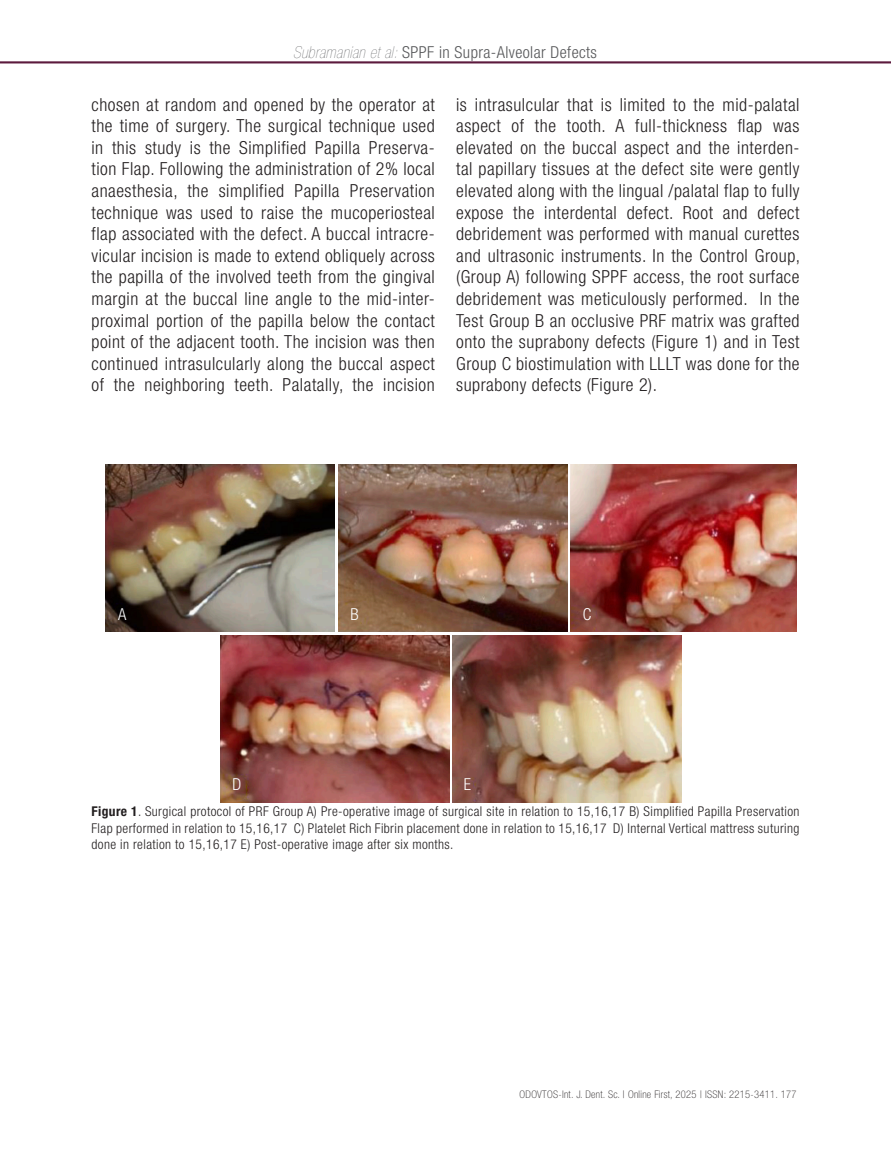
<style>
.page{position:relative;width:891px;height:1161px;background:#fff}
.page>*{position:absolute;margin:0;border:0;box-sizing:border-box;transform-origin:0 0}
.Texto_general_con_sangría{font:300 condensed 18px/21.6px "Helvetica Neue LT Std";letter-spacing:.03em;color:#231f20;text-align:justify}
.t1{font:300 condensed 16.5px "Helvetica Neue LT Std";letter-spacing:.025em;color:#57585a}
.fuentes_de_tablas{font:300 condensed 16.5px "Helvetica Neue LT Std";color:#fff}
.fuentes_de_tablas-2{font:300 condensed 13.5px/16.2px "Helvetica Neue LT Std";letter-spacing:.03em;color:#231f20;text-align:justify}
.t2{font:100 condensed 10.5px "Helvetica Neue LT Std";letter-spacing:.03em;color:#231f20}
.s1{font-weight:200;font-style:italic}
.s2{font-weight:700}
</style>
<div class="page">
<svg style="left:0;top:61px;width:891px;height:2px;background:#78415e"></svg>
<img style="left:571px;top:464px;width:225px;height:168px">
<img style="left:106px;top:464px;width:229px;height:168px">
<img style="left:338px;top:464px;width:229px;height:168px">
<img style="left:453px;top:635px;width:229px;height:167px">
<img style="left:220px;top:635px;width:229px;height:167px">
<p class="t1" style="left:293px;top:43px;width:306px"><span class="s1">Subramanian et al:</span> SPPF in Supra-Alveolar Defects</p>
<p class="Texto_general_con_sangría" style="left:91px;top:93px;width:345px">chosen at random and opened by the operator at the time of surgery. The surgical technique used in this study is the Simplified Papilla Preserva&shy;tion Flap. Following the administration of 2% local anaesthesia, the simplified Papilla Preservation technique was used to raise the mucoperiosteal flap associated with the defect. A buccal intracre&shy;vicular incision is made to extend obliquely across the papilla of the involved teeth from the gingival margin at the buccal line angle to the mid-inter&shy;proximal portion of the papilla below the contact point of the adjacent tooth. The incision was then continued intrasulcularly along the buccal aspect of the neighboring teeth. Palatally, the incision</p>
<p class="Texto_general_con_sangría" style="left:456px;top:93px;width:346px">is intrasulcular that is limited to the mid-palatal aspect of the tooth. A full-thickness flap was elevated on the buccal aspect and the interden&shy;tal papillary tissues at the defect site were gently elevated along with the lingual /palatal flap to fully expose the interdental defect. Root and defect debridement was performed with manual curettes and ultrasonic instruments. In the Control Group, (Group A) following SPPF access, the root surface debridement was meticulously performed. In the Test Group B an occlusive PRF matrix was grafted onto the suprabony defects (Figure 1) and in Test Group C biostimulation with LLLT was done for the suprabony defects (Figure 2).</p>
<p class="fuentes_de_tablas" style="left:118px;top:604px;width:10px">A</p>
<p class="fuentes_de_tablas" style="left:350px;top:604px;width:10px">B</p>
<p class="fuentes_de_tablas" style="left:583px;top:604px;width:10px">C</p>
<p class="fuentes_de_tablas" style="left:232px;top:775px;width:10px">D</p>
<p class="fuentes_de_tablas" style="left:464px;top:775px;width:9px">E</p>
<p class="fuentes_de_tablas-2" style="left:91px;top:803px;width:710px"><span class="s2">Figure 1</span>. Surgical protocol of PRF Group A) Pre-operative image of surgical site in relation to 15,16,17 B) Simplified Papilla Preservation Flap performed in relation to 15,16,17 C) Platelet Rich Fibrin placement done in relation to 15,16,17 D) Internal Vertical mattress suturing done in relation to 15,16,17 E) Post-operative image after six months.</p>
<p class="t2" style="left:520px;top:1088px;width:278px">ODOVTOS-Int. J. Dent. Sc. | Online First, 2025 | ISSN: 2215-3411. 177</p>
</div>
